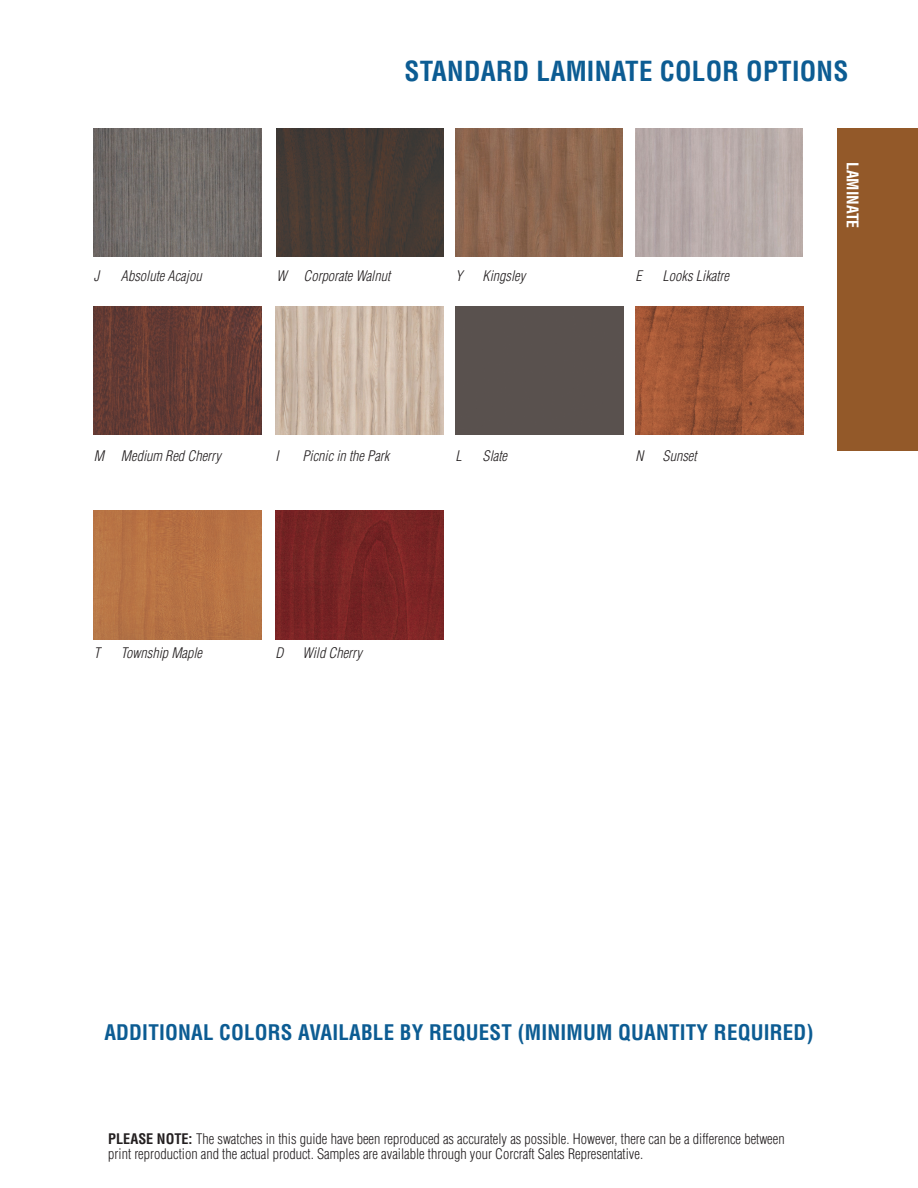
<style>
.page{position:relative;width:918px;height:1188px;background:#fff}
.page>*{position:absolute;margin:0;border:0;box-sizing:border-box;transform-origin:0 0}
.t1{font:700 condensed 27px "Helvetica LT Std";letter-spacing:.01em;color:#0c5c93}
.t2{font:700 condensed 21px "Helvetica LT Std";letter-spacing:.01em;color:#0c5c93}
.Blue_Box_Heading_Tex{font:700 condensed 15.75px "Helvetica LT Std";color:#fff}
.Features_Text_No_Ind{font:300 condensed 14.25px/15px "Helvetica LT Std";color:#231f20}
.Features_Text_No_Ind-2{font:italic 300 condensed 14.25px "Helvetica LT Std";color:#231f20}
.s1{font-weight:700}
</style>
<div class="page">
<img style="left:94px;top:306px;width:168px;height:129px">
<div style="left:94px;top:511px;width:168px;height:128px;background:#b87345"></div>
<div style="left:456px;top:306px;width:168px;height:129px;background:#59514e"></div>
<img style="left:276px;top:128px;width:167px;height:128px">
<img style="left:275px;top:511px;width:168px;height:128px">
<img style="left:636px;top:306px;width:168px;height:129px">
<div style="left:837px;top:128px;width:81px;height:323px;background:#935929"></div>
<img style="left:94px;top:128px;width:168px;height:128px">
<img style="left:456px;top:128px;width:167px;height:128px">
<img style="left:636px;top:128px;width:167px;height:128px">
<img style="left:275px;top:306px;width:168px;height:129px">
<p class="t1" style="left:404px;top:54px;width:445px">STANDARD LAMINATE COLOR OPTIONS</p>
<p class="Features_Text_No_Ind-2" style="left:276px;top:267px;width:115px">W Corporate Walnut</p>
<p class="Features_Text_No_Ind-2" style="left:94px;top:267px;width:7px">J</p>
<p class="Features_Text_No_Ind-2" style="left:121px;top:267px;width:82px">Absolute Acajou</p>
<p class="Features_Text_No_Ind-2" style="left:456px;top:267px;width:9px">Y</p>
<p class="Features_Text_No_Ind-2" style="left:483px;top:267px;width:44px">Kingsley</p>
<p class="Features_Text_No_Ind-2" style="left:636px;top:267px;width:8px">E</p>
<p class="Features_Text_No_Ind-2" style="left:663px;top:267px;width:68px">Looks Likatre</p>
<p class="Features_Text_No_Ind-2" style="left:94px;top:447px;width:128px">M Medium Red Cherry</p>
<p class="Features_Text_No_Ind-2" style="left:456px;top:447px;width:8px">L</p>
<p class="Features_Text_No_Ind-2" style="left:483px;top:447px;width:26px">Slate</p>
<p class="Features_Text_No_Ind-2" style="left:636px;top:447px;width:9px">N</p>
<p class="Features_Text_No_Ind-2" style="left:663px;top:447px;width:36px">Sunset</p>
<p class="Features_Text_No_Ind-2" style="left:275px;top:447px;width:5px">I</p>
<p class="Features_Text_No_Ind-2" style="left:302px;top:447px;width:89px">Picnic in the Park</p>
<p class="Features_Text_No_Ind-2" style="left:94px;top:644px;width:8px">T</p>
<p class="Features_Text_No_Ind-2" style="left:121px;top:644px;width:83px">Township Maple</p>
<p class="Features_Text_No_Ind-2" style="left:275px;top:644px;width:9px">D</p>
<p class="Features_Text_No_Ind-2" style="left:302px;top:644px;width:61px">Wild Cherry</p>
<p class="Blue_Box_Heading_Tex" style="left:862px;top:162px;width:68px;rotate:90deg">LAMINATE</p>
<p class="t2" style="left:104px;top:1020px;width:711px">ADDITIONAL COLORS AVAILABLE BY REQUEST (MINIMUM QUANTITY REQUIRED)</p>
<p class="Features_Text_No_Ind" style="left:108px;top:1131px;width:678px"><span class="s1">PLEASE NOTE:</span> The swatches in this guide have been reproduced as accurately as possible. However, there can be a difference between print reproduction and the actual product. Samples are available through your Corcraft Sales Representative.</p>
</div>
